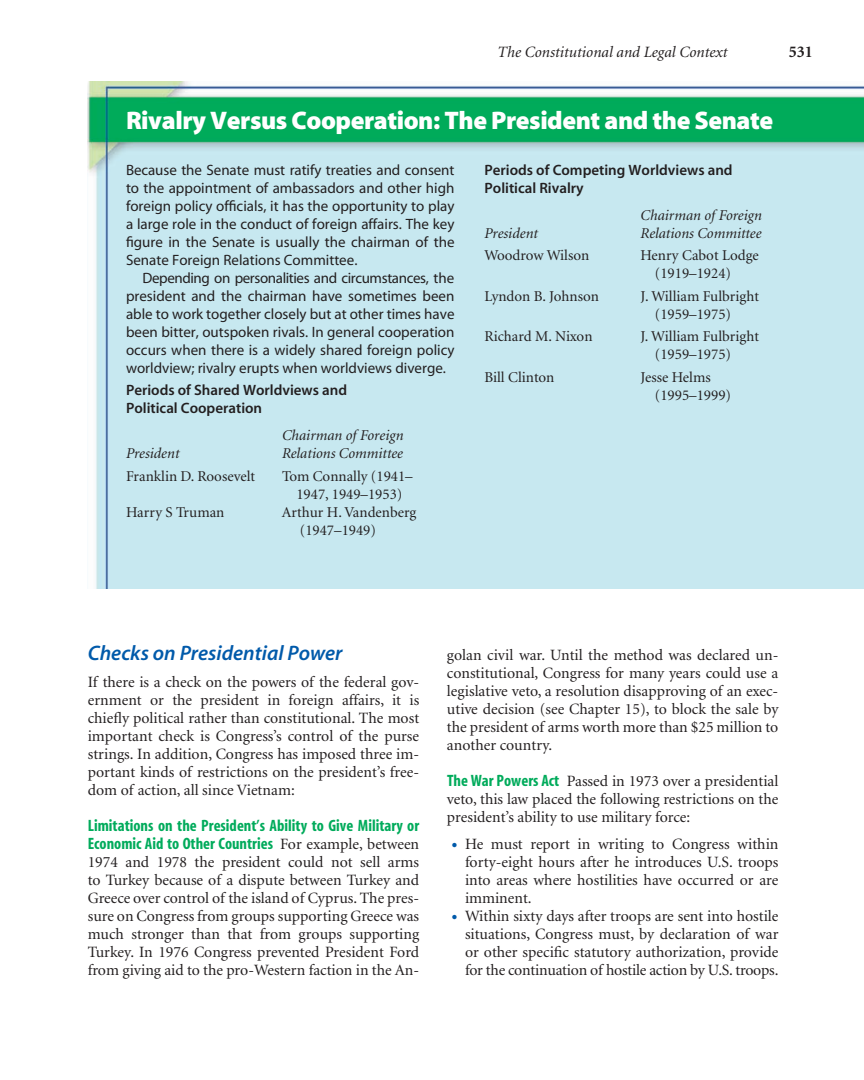
<style>
.page{position:relative;width:864px;height:1080px;background:#fff}
.page>*{position:absolute;margin:0;border:0;box-sizing:border-box;transform-origin:0 0}
.t1{font:25.5px "Myriad Blk";letter-spacing:-.02em;color:#fff}
.t2{font:21px "Myriad Sem Itl";color:#015aaa}
.t3{font:16.5px/18px "Myriad Bold Con";color:#00ab5b}
.t4{font:700 16.5px "Minion";color:#231f20}
.t5{font:15.75px/18px "Minion";color:#231f20;text-align:justify}
.t6{font:italic 15.75px "Minion";color:#231f20}
.t7{font:15px "Myriad Reg";color:#231f20}
.t8{font:15px/18px "Minion";color:#231f20}
.t9{font:15px/18px "Myriad Sem";color:#231f20}
.t10{font:italic 15px "Minion";color:#231f20}
.t11{font:15px "Myriad Reg";letter-spacing:-.025em;color:#231f20}
.s1{font-family:"Minion";font-size:15.75px;color:#231f20}
.s2{font-family:"Myriad Bold Con";font-size:16.5px;color:#00ab5b}
.s3{font-size:21px;color:#015aaa}
</style>
<div class="page">
<img style="left:88px;top:81px;width:776px;height:508px">
<p class="t6" style="left:498px;top:46px;width:231px">The Constitutional and Legal Context</p>
<p class="t4" style="left:789px;top:45px;width:26px">531</p>
<p class="t1" style="left:126px;top:111px;width:649px">Rivalry Versus Cooperation: The President and the Senate</p>
<p class="t7" style="left:126px;top:164px;width:330px">Because the Senate must ratify treaties and consent</p>
<p class="t7" style="left:126px;top:182px;width:330px">to the appointment of ambassadors and other high</p>
<p class="t7" style="left:126px;top:200px;width:330px">foreign policy officials, it has the opportunity to play</p>
<p class="t7" style="left:126px;top:218px;width:330px">a large role in the conduct of foreign affairs. The key</p>
<p class="t7" style="left:126px;top:236px;width:330px">figure in the Senate is usually the chairman of the</p>
<p class="t7" style="left:126px;top:254px;width:233px">Senate Foreign Relations Committee.</p>
<p class="t11" style="left:142px;top:272px;width:313px">Depending on personalities and circumstances, the</p>
<p class="t7" style="left:126px;top:290px;width:330px">president and the chairman have sometimes been</p>
<p class="t7" style="left:126px;top:308px;width:330px">able to work together closely but at other times have</p>
<p class="t7" style="left:126px;top:326px;width:330px">been bitter, outspoken rivals. In general cooperation</p>
<p class="t7" style="left:126px;top:344px;width:330px">occurs when there is a widely shared foreign policy</p>
<p class="t7" style="left:126px;top:362px;width:322px">worldview; rivalry erupts when worldviews diverge.</p>
<p class="t9" style="left:126px;top:382px;width:223px">Periods of Shared Worldviews and<br>Political Cooperation</p>
<p class="t10" style="left:282px;top:430px;width:123px">Chairman of Foreign</p>
<p class="t10" style="left:126px;top:448px;width:55px">President</p>
<p class="t10" style="left:282px;top:448px;width:123px">Relations Committee</p>
<p class="t8" style="left:126px;top:468px;width:131px">Franklin D. Roosevelt</p>
<p class="t8" style="left:282px;top:468px;width:132px;text-align:center">Tom Connally (1941–<br>1947, 1949–1953)</p>
<p class="t8" style="left:126px;top:504px;width:100px">Harry S Truman</p>
<p class="t8" style="left:300px;top:504px;width:118px;text-indent:-18px">Arthur H. Vandenberg (1947–1949)</p>
<p class="t9" style="left:484px;top:162px;width:250px">Periods of Competing Worldviews and<br>Political Rivalry</p>
<p class="t10" style="left:641px;top:209px;width:123px">Chairman of Foreign</p>
<p class="t10" style="left:485px;top:227px;width:55px">President</p>
<p class="t10" style="left:641px;top:227px;width:123px">Relations Committee</p>
<p class="t8" style="left:484px;top:248px;width:106px">Woodrow Wilson</p>
<p class="t8" style="left:655px;top:248px;width:105px;text-indent:-15px">Henry Cabot Lodge (1919–1924)</p>
<p class="t8" style="left:484px;top:288px;width:116px">Lyndon B. Johnson</p>
<p class="t8" style="left:655px;top:288px;width:106px;text-indent:-14px">J. William Fulbright (1959–1975)</p>
<p class="t8" style="left:484px;top:329px;width:110px">Richard M. Nixon</p>
<p class="t8" style="left:655px;top:329px;width:106px;text-indent:-14px">J. William Fulbright (1959–1975)</p>
<p class="t8" style="left:484px;top:369px;width:71px">Bill Clinton</p>
<p class="t8" style="left:655px;top:369px;width:78px;text-indent:-14px">Jesse Helms (1995–1999)</p>
<p class="t2" style="left:88px;top:645px;width:256px">Checks on Presidential Power</p>
<p class="t5" style="left:88px;top:674px;width:333px">If there is a check on the powers of the federal gov&shy;ernment or the president in foreign affairs, it is chiefly political rather than constitutional. The most important check is Congress’s control of the purse strings. In addition, Congress has imposed three im&shy;portant kinds of restrictions on the president’s free&shy;dom of action, all since Vietnam:</p>
<p class="t3" style="left:88px;top:818px;width:333px">Limitations on the President’s Ability to Give Military or<br>Economic Aid to Other Countries <span class="s1">For example, between</span></p>
<p class="t5" style="left:88px;top:854px;width:333px">1974 and 1978 the president could not sell arms to Turkey because of a dispute between Turkey and Greece over control of the island of Cyprus. The pres&shy;sure on Congress from groups supporting Greece was much stronger than that from groups supporting Turkey. In 1976 Congress prevented President Ford from giving aid to the pro-Western faction in the An-</p>
<p class="t5" style="left:447px;top:647px;width:333px">golan civil war. Until the method was declared un&shy;constitutional, Congress for many years could use a legislative veto, a resolution disapproving of an exec&shy;utive decision (see Chapter 15), to block the sale by the president of arms worth more than $25 million to another country.</p>
<p class="t5" style="left:447px;top:773px;width:333px"><span class="s2">The War Powers Act</span> Passed in 1973 over a presidential veto, this law placed the following restrictions on the president’s ability to use military force:</p>
<p class="t5" style="left:465px;top:836px;width:315px;text-indent:-14px"><span class="s3">•</span> He must report in writing to Congress within forty-eight hours after he introduces U.S. troops into areas where hostilities have occurred or are imminent.</p>
<p class="t5" style="left:465px;top:908px;width:315px;text-indent:-14px"><span class="s3">•</span> Within sixty days after troops are sent into hostile situations, Congress must, by declaration of war or other specific statutory authorization, provide for the continuation of hostile action by U.S. troops.</p>
</div>
